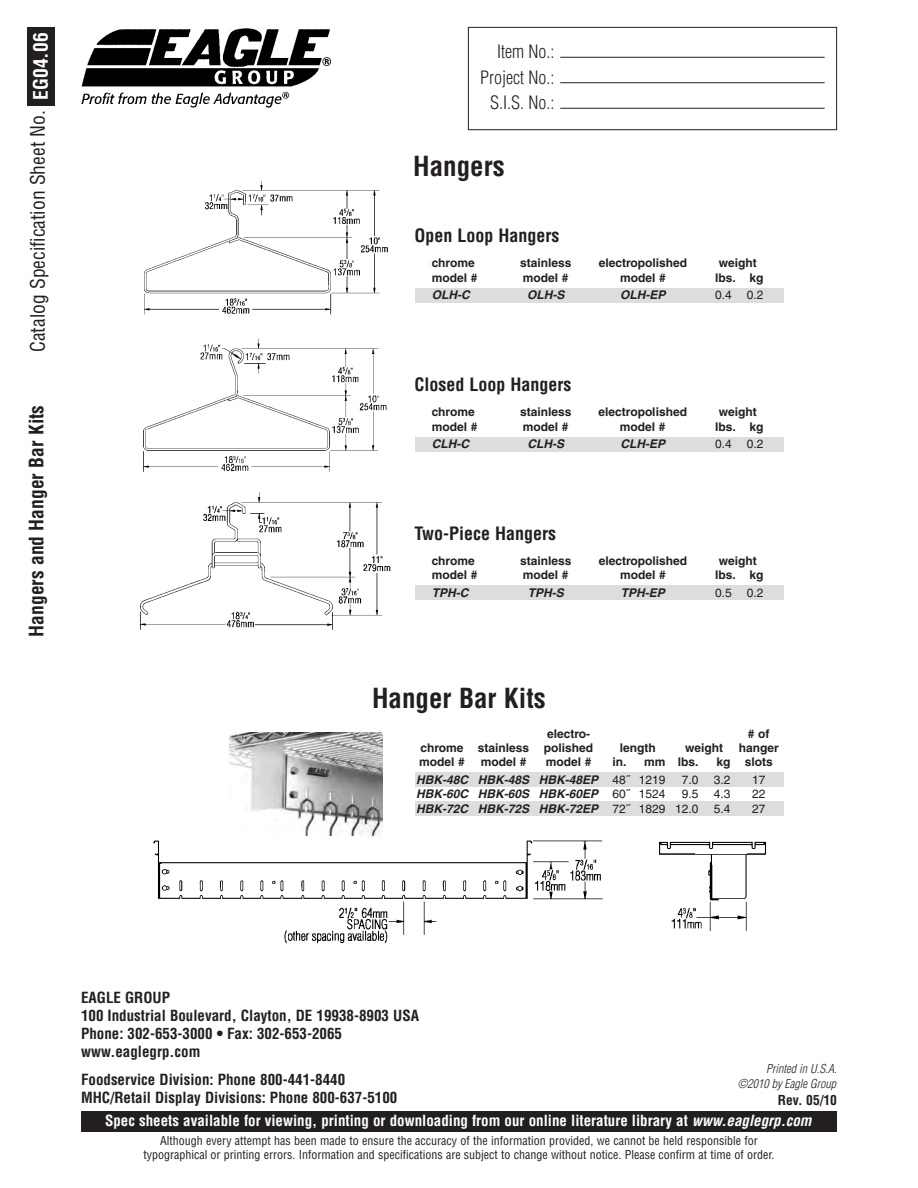
<style>
.page{position:relative;width:918px;height:1188px;background:#fff}
.page>*{position:absolute;margin:0;border:0;box-sizing:border-box;transform-origin:0 0}
.t1{font:700 condensed 27px "Helvetica";color:#231f20}
.t2{font:condensed 19.5px "Helvetica";color:#231f20}
.t3{font:700 condensed 19.5px "Helvetica";color:#231f20}
.t4{font:700 condensed 18px "Helvetica";color:#231f20}
.t5{font:300 condensed 18px/25.5px "Helvetica";color:#231f20;text-align:right}
.t6{font:700 condensed 15px/18px "Helvetica";color:#231f20}
.t7{font:700 condensed 15px "Helvetica";color:#fff}
.t8{font:700 condensed 13.5px "Helvetica";color:#231f20}
.t9{font:700 12px "Helvetica";color:#231f20}
.t10{font:condensed 12px/13.5px "Helvetica";color:#231f20;text-align:center}
.t11{font:italic 700 12px "Helvetica";color:#231f20}
.t12{font:12px "Helvetica";color:#231f20}
.t13{font:italic 300 condensed 12px "Helvetica";color:#231f20}
.s1{font-weight:700;color:#fff}
.s2{font-weight:400;font-style:normal}
.s3{font-style:italic}
</style>
<div class="page">
<div style="left:81px;top:1111px;width:756px;height:21px;background:#231f20"></div>
<img style="left:81px;top:28px;width:250px;height:79px">
<div style="left:27px;top:27px;width:28px;height:78px;background:#231f20"></div>
<div style="left:468px;top:27px;width:369px;height:103px;border:1px solid #231f20"></div>
<hr style="left:560px;top:82px;width:265px;height:1px;background:#231f20">
<hr style="left:560px;top:57px;width:265px;height:1px;background:#231f20">
<hr style="left:560px;top:108px;width:265px;height:1px;background:#231f20">
<div style="left:415px;top:586px;width:369px;height:14px;background:#dcdddf"></div>
<div style="left:415px;top:772px;width:369px;height:15px;background:#dcdddf"></div>
<div style="left:415px;top:802px;width:369px;height:14px;background:#dcdddf"></div>
<div style="left:415px;top:437px;width:369px;height:14px;background:#dcdddf"></div>
<div style="left:415px;top:288px;width:369px;height:14px;background:#dcdddf"></div>
<img style="left:143px;top:338px;width:244px;height:134px">
<img style="left:144px;top:182px;width:244px;height:133px">
<img style="left:140px;top:493px;width:251px;height:137px">
<img style="left:153px;top:840px;width:450px;height:104px">
<img style="left:659px;top:841px;width:107px;height:90px">
<img style="left:230px;top:733px;width:153px;height:103px">
<h2 class="t2" style="left:27px;top:352px;width:321px;rotate:-90deg">Catalog Specification Sheet No. <span class="s1">EG04.06</span></h2>
<h2 class="t3" style="left:25px;top:637px;width:233px;rotate:-90deg">Hangers and Hanger Bar Kits</h2>
<h3 class="t5" style="left:480px;top:39px;width:76px">Item No.:<br>Project No.:<br>S.I.S. No.:</h3>
<h1 class="t1" style="left:413px;top:150px;width:93px">Hangers</h1>
<h3 class="t4" style="left:415px;top:225px;width:146px">Open Loop Hangers</h3>
<p class="t9" style="left:432px;top:259px;width:44px">chrome</p>
<p class="t9" style="left:520px;top:259px;width:53px">stainless</p>
<p class="t9" style="left:599px;top:259px;width:90px">electropolished</p>
<p class="t9" style="left:719px;top:259px;width:40px">weight</p>
<p class="t9" style="left:432px;top:273px;width:47px">model #</p>
<p class="t9" style="left:523px;top:273px;width:47px">model #</p>
<p class="t9" style="left:620px;top:273px;width:47px">model #</p>
<p class="t9" style="left:715px;top:273px;width:50px">lbs. kg</p>
<p class="t11" style="left:432px;top:291px;width:39px">OLH-C</p>
<p class="t11" style="left:527px;top:291px;width:39px">OLH-S</p>
<p class="t11" style="left:620px;top:291px;width:47px">OLH-EP</p>
<p class="t12" style="left:715px;top:291px;width:50px">0.4 0.2</p>
<h3 class="t4" style="left:415px;top:374px;width:158px">Closed Loop Hangers</h3>
<p class="t9" style="left:432px;top:408px;width:44px">chrome</p>
<p class="t9" style="left:520px;top:408px;width:53px">stainless</p>
<p class="t9" style="left:599px;top:408px;width:90px">electropolished</p>
<p class="t9" style="left:719px;top:408px;width:40px">weight</p>
<p class="t9" style="left:432px;top:422px;width:47px">model #</p>
<p class="t9" style="left:523px;top:422px;width:47px">model #</p>
<p class="t9" style="left:620px;top:422px;width:47px">model #</p>
<p class="t9" style="left:715px;top:422px;width:50px">lbs. kg</p>
<p class="t11" style="left:432px;top:440px;width:39px">CLH-C</p>
<p class="t11" style="left:527px;top:440px;width:38px">CLH-S</p>
<p class="t11" style="left:620px;top:440px;width:46px">CLH-EP</p>
<p class="t12" style="left:715px;top:440px;width:50px">0.4 0.2</p>
<h3 class="t4" style="left:415px;top:523px;width:143px">Two-Piece Hangers</h3>
<p class="t9" style="left:432px;top:556px;width:44px">chrome</p>
<p class="t9" style="left:520px;top:556px;width:53px">stainless</p>
<p class="t9" style="left:599px;top:556px;width:90px">electropolished</p>
<p class="t9" style="left:719px;top:556px;width:40px">weight</p>
<p class="t9" style="left:432px;top:571px;width:47px">model #</p>
<p class="t9" style="left:523px;top:571px;width:47px">model #</p>
<p class="t9" style="left:620px;top:571px;width:47px">model #</p>
<p class="t9" style="left:715px;top:571px;width:50px">lbs. kg</p>
<p class="t11" style="left:432px;top:589px;width:38px">TPH-C</p>
<p class="t11" style="left:528px;top:589px;width:38px">TPH-S</p>
<p class="t11" style="left:621px;top:589px;width:46px">TPH-EP</p>
<p class="t12" style="left:715px;top:589px;width:50px">0.5 0.2</p>
<h1 class="t1" style="left:372px;top:683px;width:175px">Hanger Bar Kits</h1>
<p class="t9" style="left:547px;top:729px;width:45px">electro-</p>
<p class="t9" style="left:748px;top:729px;width:23px"># of</p>
<p class="t9" style="left:421px;top:743px;width:174px">chrome stainless polished</p>
<p class="t9" style="left:620px;top:743px;width:37px">length</p>
<p class="t9" style="left:685px;top:743px;width:40px">weight</p>
<p class="t9" style="left:739px;top:743px;width:42px">hanger</p>
<p class="t9" style="left:419px;top:758px;width:47px">model #</p>
<p class="t9" style="left:481px;top:758px;width:47px">model #</p>
<p class="t9" style="left:546px;top:758px;width:47px">model #</p>
<p class="t9" style="left:613px;top:758px;width:87px">in. mm lbs.</p>
<p class="t9" style="left:717px;top:758px;width:58px">kg slots</p>
<p class="t11" style="left:416px;top:775px;width:251px">HBK-48C HBK-48S HBK-48EP <span class="s2">48˝ 1219</span></p>
<p class="t12" style="left:682px;top:775px;width:18px">7.0</p>
<p class="t12" style="left:714px;top:775px;width:18px">3.2</p>
<p class="t12" style="left:752px;top:775px;width:15px">17</p>
<p class="t11" style="left:416px;top:790px;width:251px">HBK-60C HBK-60S HBK-60EP <span class="s2">60˝ 1524</span></p>
<p class="t12" style="left:682px;top:790px;width:18px">9.5</p>
<p class="t12" style="left:714px;top:790px;width:18px">4.3</p>
<p class="t12" style="left:752px;top:790px;width:15px">22</p>
<p class="t11" style="left:416px;top:804px;width:284px">HBK-72C HBK-72S HBK-72EP <span class="s2">72˝ 1829 12.0</span></p>
<p class="t12" style="left:714px;top:804px;width:18px">5.4</p>
<p class="t12" style="left:752px;top:804px;width:15px">27</p>
<p class="t6" style="left:81px;top:989px;width:340px">EAGLE GROUP<br>100 Industrial Boulevard, Clayton, DE 19938-8903 USA<br>Phone: 302-653-3000 • Fax: 302-653-2065 www.eaglegrp.com</p>
<p class="t13" style="left:766px;top:1062px;width:72px">Printed in U.S.A.</p>
<p class="t6" style="left:81px;top:1071px;width:266px">Foodservice Division: Phone 800-441-8440</p>
<p class="t13" style="left:738px;top:1077px;width:100px">©2010 by Eagle Group</p>
<p class="t6" style="left:81px;top:1089px;width:318px">MHC/Retail Display Divisions: Phone 800-637-5100</p>
<p class="t8" style="left:778px;top:1092px;width:61px">Rev. 05/10</p>
<p class="t7" style="left:105px;top:1112px;width:708px">Spec sheets available for viewing, printing or downloading from our online literature library at <span class="s3">www.eaglegrp.com</span></p>
<p class="t10" style="left:143px;top:1134px;width:633px">Although every attempt has been made to ensure the accuracy of the information provided, we cannot be held responsible for typographical or printing errors. Information and specifications are subject to change without notice. Please confirm at time of order.</p>
</div>
